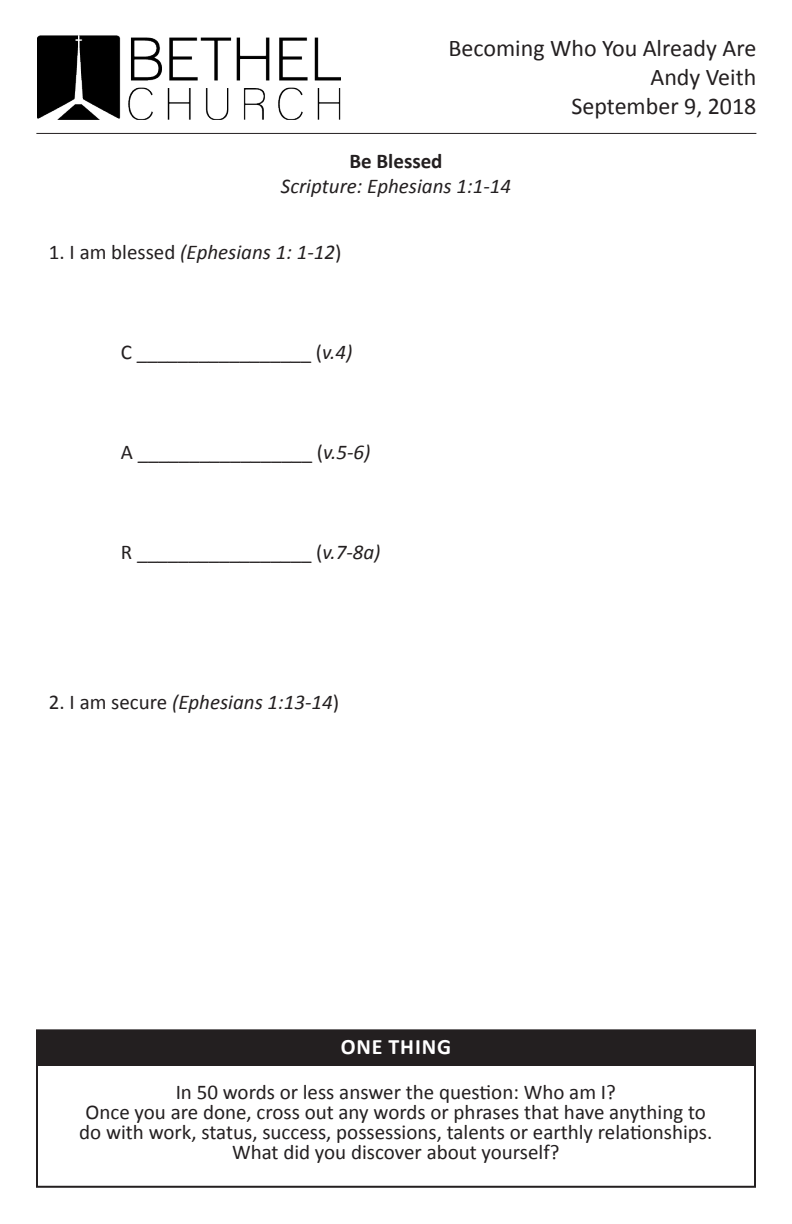
<style>
.page{position:relative;width:792px;height:1224px;background:#fff}
.page>*{position:absolute;margin:0;border:0;box-sizing:border-box;transform-origin:0 0}
.t1{font:24px "Calibri";color:#231f20}
.t2{font:700 22px "Calibri";letter-spacing:.04em;color:#fff}
.t3{font:21px/20px "Calibri";color:#231f20;text-align:center}
.t4{font:italic 21px "Calibri";color:#231f20}
.t5{font:700 21px "Calibri";color:#231f20}
.s1{font-style:normal}
.s2{font-style:italic}
</style>
<div class="page">
<hr style="left:36px;top:133px;width:720px;height:1px;background:#231f20">
<img style="left:37px;top:36px;width:303px;height:83px">
<div style="left:36px;top:1030px;width:720px;height:35px;background:#231f20"></div>
<div style="left:36px;top:1029px;width:720px;height:159px;border:2px solid #231f20"></div>
<p class="t1" style="left:448px;top:33px;width:309px">Becoming Who You Already Are</p>
<p class="t1" style="left:650px;top:62px;width:107px">Andy Veith</p>
<p class="t1" style="left:571px;top:90px;width:186px">September 9, 2018</p>
<p class="t5" style="left:349px;top:147px;width:95px">Be Blessed</p>
<p class="t4" style="left:281px;top:172px;width:232px">Scripture: Ephesians 1:1-14</p>
<p class="t4" style="left:49px;top:238px;width:294px"><span class="s1">1. I am blessed</span> (Ephesians 1: 1-12<span class="s1">)</span></p>
<p class="t3" style="left:121px;top:342px;width:233px">C _________________ (<span class="s2">v.4)</span></p>
<p class="t3" style="left:121px;top:442px;width:251px">A _________________ (<span class="s2">v.5-6)</span></p>
<p class="t3" style="left:121px;top:542px;width:261px">R _________________ (<span class="s2">v.7-8a)</span></p>
<p class="t4" style="left:49px;top:688px;width:292px"><span class="s1">2. I am secure</span> (Ephesians 1:13-14<span class="s1">)</span></p>
<p class="t2" style="left:341px;top:1033px;width:112px">ONE THING</p>
<p class="t3" style="left:79px;top:1083px;width:635px">In 50 words or less answer the question: Who am I?<br>Once you are done, cross out any words or phrases that have anything to do with work, status, success, possessions, talents or earthly relationships.<br>What did you discover about yourself?</p>
</div>
